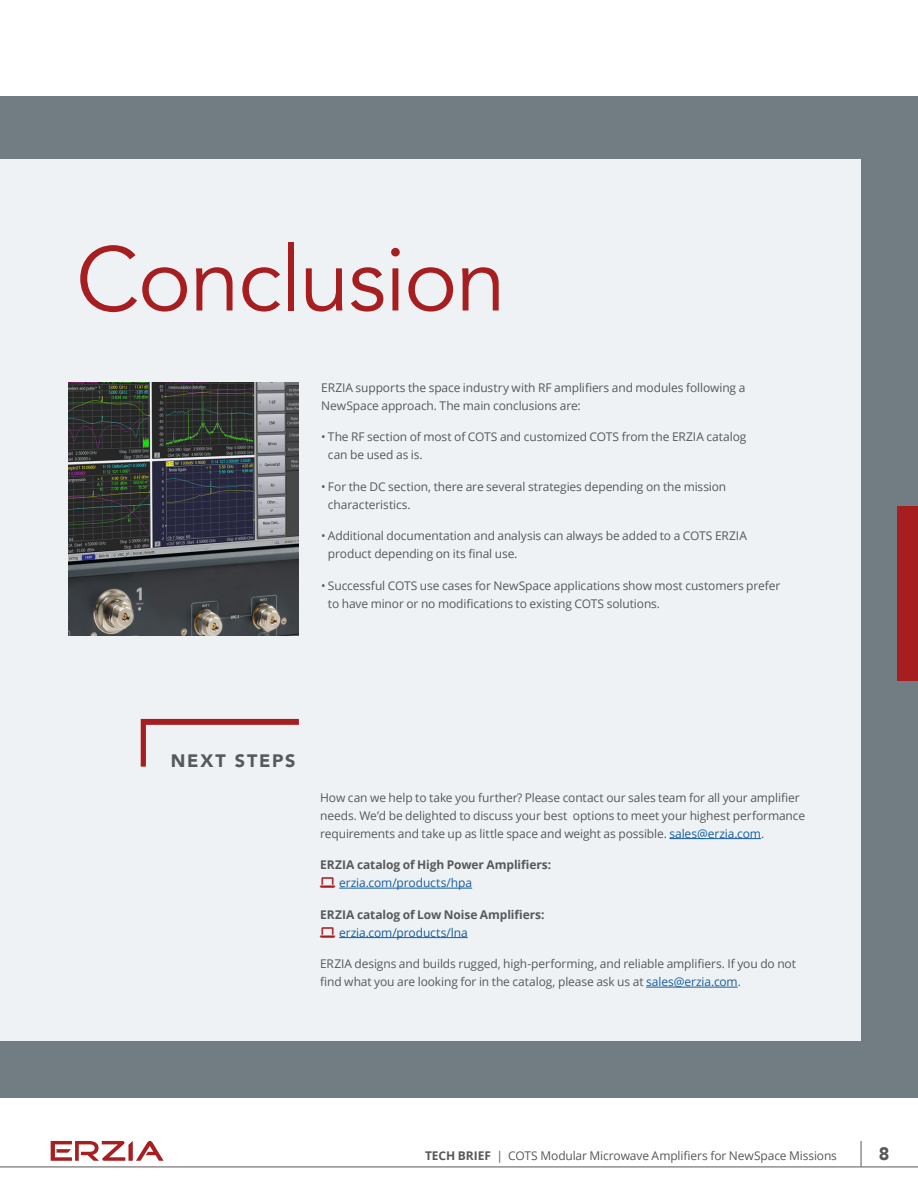
<style>
.page{position:relative;width:918px;height:1188px;background:#fff}
.page>*{position:absolute;margin:0;border:0;box-sizing:border-box;transform-origin:0 0}
.Header_60pt{font:90px "Avenir";letter-spacing:-.015em;color:#a71e21}
.Subheader_12pt{font:900 18px "Avenir";letter-spacing:.1em;color:#57585a}
.Text_8pt{font:12px/18px "Open Sans";letter-spacing:-.01em;color:#57585a}
.Text_8pt-2{font:700 12px/18px "Open Sans";letter-spacing:-.005em;color:#57585a}
.s1{color:#175d9e}
.s2{font-weight:400;color:#175d9e}
.s3{font-weight:700}
</style>
<div class="page">
<svg style="left:861px;top:1141px;width:1px;height:26px"></svg>
<hr style="left:0;top:1167px;width:918px;height:1px;background:#57585a">
<div style="left:0;top:97px;width:918px;height:1001px;background:#717d83"></div>
<div style="left:0;top:159px;width:861px;height:882px;background:#eef2f4"></div>
<img style="left:68px;top:382px;width:231px;height:253px">
<svg style="left:51px;top:1141px;width:113px;height:20px"></svg>
<div style="left:897px;top:507px;width:21px;height:174px;background:#a71e21"></div>
<svg style="left:141px;top:719px;width:158px;height:48px"></svg>
<hr style="left:669px;top:838px;width:92px;height:1px;background:#175d9e">
<hr style="left:339px;top:888px;width:133px;height:1px;background:#175d9e">
<hr style="left:339px;top:937px;width:129px;height:1px;background:#175d9e">
<hr style="left:646px;top:987px;width:92px;height:1px;background:#175d9e">
<p class="Header_60pt" style="left:76px;top:226px;width:432px">Conclusion</p>
<p class="Text_8pt" style="left:321px;top:378px;width:426px">ERZIA supports the space industry with RF amplifiers and modules following a<br>NewSpace approach. The main conclusions are:</p>
<p class="Text_8pt" style="left:328px;top:428px;width:420px;text-indent:-7px">• The RF section of most of COTS and customized COTS from the ERZIA catalog can be used as is.</p>
<p class="Text_8pt" style="left:328px;top:477px;width:400px;text-indent:-7px">• For the DC section, there are several strategies depending on the mission characteristics.</p>
<p class="Text_8pt" style="left:328px;top:527px;width:421px;text-indent:-7px">• Additional documentation and analysis can always be added to a COTS ERZIA product depending on its final use.</p>
<p class="Text_8pt" style="left:328px;top:576px;width:454px;text-indent:-7px">• Successful COTS use cases for NewSpace applications show most customers prefer to have minor or no modifications to existing COTS solutions.</p>
<p class="Subheader_12pt" style="left:171px;top:746px;width:126px">NEXT STEPS</p>
<p class="Text_8pt" style="left:320px;top:788px;width:486px">How can we help to take you further? Please contact our sales team for all your amplifier needs. We’d be delighted to discuss your best options to meet your highest performance requirements and take up as little space and weight as possible. <span class="s1">sales@erzia.com</span>.</p>
<p class="Text_8pt-2" style="left:339px;top:856px;width:214px;text-indent:-19px">ERZIA catalog of High Power Amplifiers: <span class="s2">erzia.com/products/hpa</span></p>
<p class="Text_8pt-2" style="left:339px;top:905px;width:207px;text-indent:-19px">ERZIA catalog of Low Noise Amplifiers: <span class="s2">erzia.com/products/lna</span></p>
<p class="Text_8pt" style="left:320px;top:955px;width:477px">ERZIA designs and builds rugged, high-performing, and reliable amplifiers. If you do not find what you are looking for in the catalog, please ask us at <span class="s1">sales@erzia.com</span>.</p>
<p class="Text_8pt" style="left:425px;top:1146px;width:413px"><span class="s3">TECH BRIEF</span> | COTS Modular Microwave Amplifiers for NewSpace Missions</p>
<h2 class="Subheader_12pt" style="left:879px;top:1138px;width:12px">8</h2>
</div>
